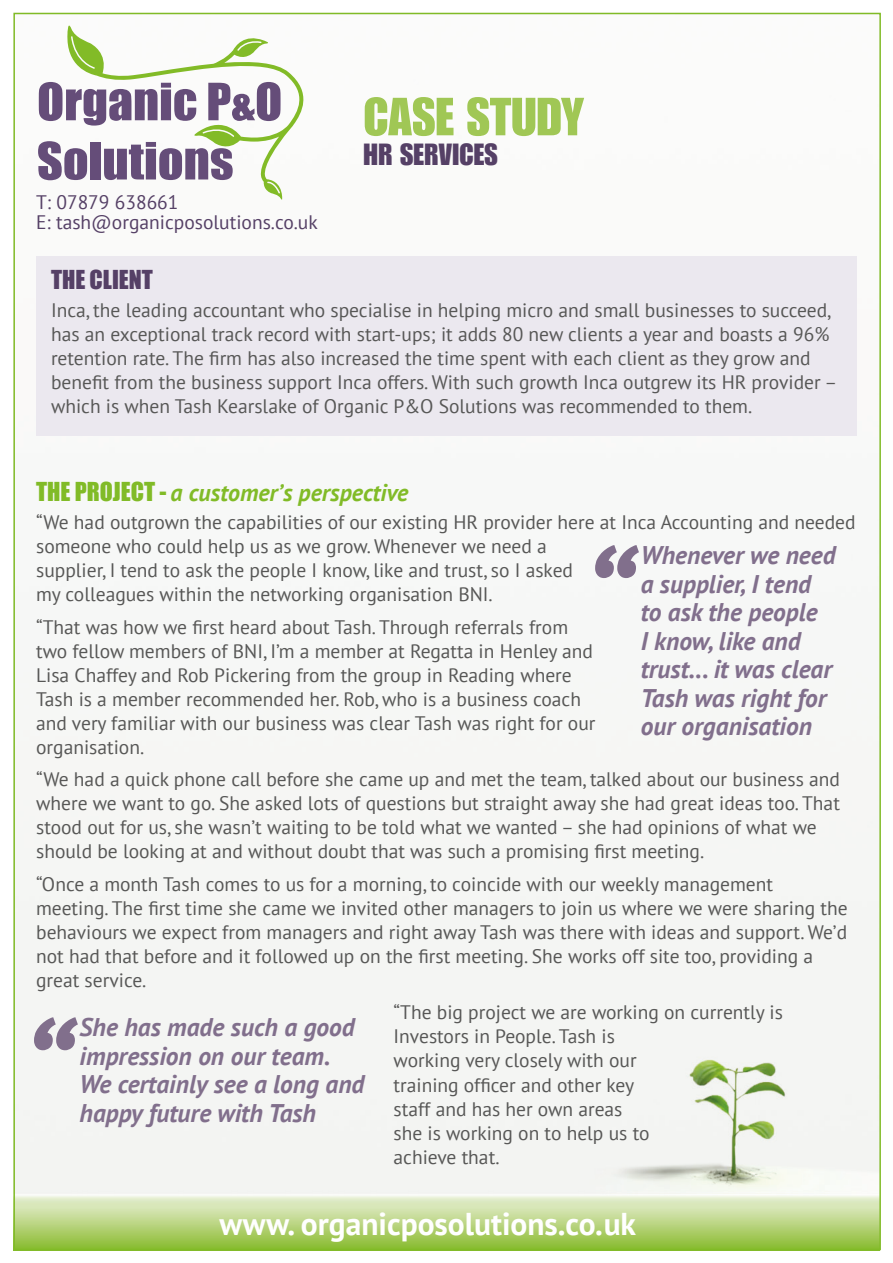
<style>
.page{position:relative;width:893px;height:1263px;background:#fff}
.page>*{position:absolute;margin:0;border:0;box-sizing:border-box;transform-origin:0 0}
.t1{font:52.5px "Impact LT Std";color:#a0c755}
.t2{font:700 31.5px "PT Sans";color:#fff}
.t3{font:30px "Impact LT Std";letter-spacing:.01em;color:#554066}
.t4{font:italic 700 25.5px/28.5px "PT Sans";color:#816f8c}
.t5{font:italic 700 24px "PT Sans";color:#81bb27}
.t6{font:24px "Impact";color:#554066}
.t7{font:19.5px/24px "PT Sans";color:#575756}
.t8{font:19.5px/19.5px "PT Sans";color:#554066}
.s1{font-family:"Impact";font-weight:400;font-style:normal}
</style>
<div class="page">
<img style="left:16px;top:578px;width:862px;height:669px">
<svg style="left:38px;top:25px;width:266px;height:175px"></svg>
<div style="left:36px;top:256px;width:821px;height:180px;background:#ebe8ef"></div>
<svg style="left:595px;top:545px;width:44px;height:33px"></svg>
<svg style="left:34px;top:1017px;width:44px;height:33px"></svg>
<h1 class="t1" style="left:364px;top:86px;width:222px">CASE STUDY</h1>
<p class="t8" style="left:36px;top:192px;width:283px">T: 07879 638661<br>E: tash@organicposolutions.co.uk</p>
<h3 class="t3" style="left:364px;top:137px;width:136px">HR SERVICES</h3>
<p class="t6" style="left:51px;top:261px;width:103px">THE CLIENT</p>
<p class="t7" style="left:51px;top:298px;width:788px">Inca, the leading accountant who specialise in helping micro and small businesses to succeed, has an exceptional track record with start-ups; it adds 80 new clients a year and boasts a 96% retention rate. The firm has also increased the time spent with each client as they grow and benefit from the business support Inca offers. With such growth Inca outgrew its HR provider – which is when Tash Kearslake of Organic P&amp;O Solutions was recommended to them.</p>
<p class="t5" style="left:36px;top:477px;width:374px"><span class="s1">THE PROJECT -</span> a customer’s perspective</p>
<p class="t7" style="left:36px;top:510px;width:821px">“We had outgrown the capabilities of our existing HR provider here at Inca Accounting and needed someone who could help us as we grow. Whenever we need a<br>supplier, I tend to ask the people I know, like and trust, so I asked<br>my colleagues within the networking organisation BNI.</p>
<p class="t7" style="left:36px;top:614px;width:561px">“That was how we first heard about Tash. Through referrals from two fellow members of BNI, I’m a member at Regatta in Henley and Lisa Chaffey and Rob Pickering from the group in Reading where Tash is a member recommended her. Rob, who is a business coach and very familiar with our business was clear Tash was right for our organisation.</p>
<p class="t7" style="left:36px;top:767px;width:805px">“We had a quick phone call before she came up and met the team, talked about our business and where we want to go. She asked lots of questions but straight away she had great ideas too. That stood out for us, she wasn’t waiting to be told what we wanted – she had opinions of what we should be looking at and without doubt that was such a promising first meeting.</p>
<p class="t7" style="left:36px;top:872px;width:813px">“Once a month Tash comes to us for a morning, to coincide with our weekly management meeting. The first time she came we invited other managers to join us where we were sharing the behaviours we expect from managers and right away Tash was there with ideas and support. We’d not had that before and it followed up on the first meeting. She works off site too, providing a great service.</p>
<p class="t7" style="left:394px;top:1000px;width:391px">“The big project we are working on currently is<br>Investors in People. Tash is<br>working very closely with our<br>training officer and other key<br>staff and has her own areas<br>she is working on to help us to<br>achieve that.</p>
<h3 class="t4" style="left:641px;top:540px;width:196px">Whenever we need a supplier, I tend to ask the people<br>I know, like and trust... it was clear<br>Tash was right for our organisation</h3>
<h3 class="t4" style="left:80px;top:1012px;width:286px">She has made such a good impression on our team.<br>We certainly see a long and happy future with Tash</h3>
<h2 class="t2" style="left:220px;top:1203px;width:418px">www. organicposolutions.co.uk</h2>
</div>
